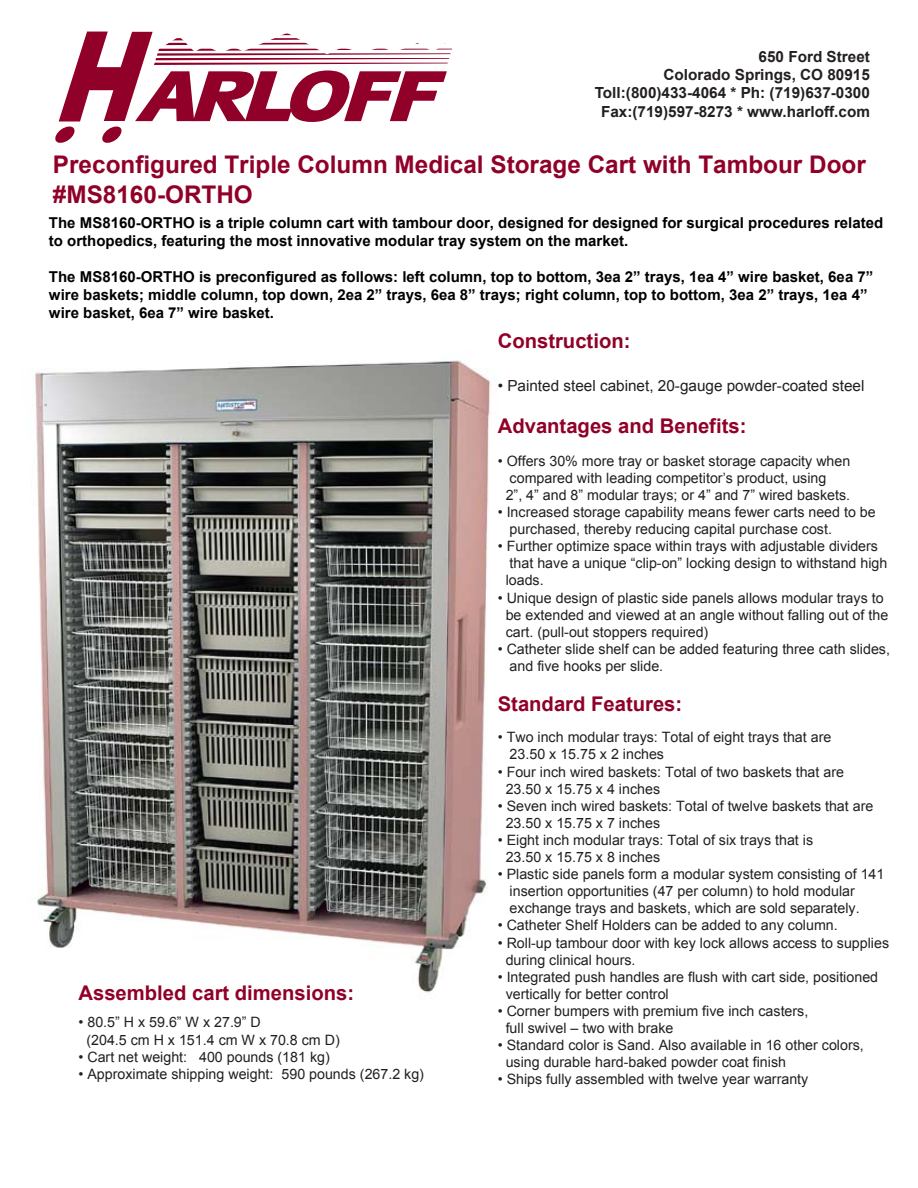
<style>
.page{position:relative;width:918px;height:1188px;background:#fff}
.page>*{position:absolute;margin:0;border:0;box-sizing:border-box;transform-origin:0 0}
.t1{font:700 24.3px/29.1px "Arial";color:#900028}
.t2{font:700 20.25px "Arial";color:#900028}
.t3{font:700 15.3px/18.3px "Arial";color:#231f20;text-align:right}
.t4{font:15.3px "Arial";color:#231f20}
.t5{font:700 15px/18px "Arial";color:#000}
.t6{font:14.25px/17.1px "Arial";color:#231f20}
</style>
<div class="page">
<img style="left:35px;top:360px;width:456px;height:633px">
<svg style="left:55px;top:31px;width:397px;height:112px"></svg>
<p class="t3" style="left:595px;top:47px;width:277px">650 Ford Street<br>Colorado Springs, CO 80915<br>Toll:(800)433-4064 * Ph: (719)637-0300<br>Fax:(719)597-8273 * www.harloff.com</p>
<h1 class="t1" style="left:53px;top:151px;width:814px">Preconfigured Triple Column Medical Storage Cart with Tambour Door #MS8160-ORTHO</h1>
<p class="t5" style="left:49px;top:214px;width:836px">The MS8160-ORTHO is a triple column cart with tambour door, designed for designed for surgical procedures related to orthopedics, featuring the most innovative modular tray system on the market.</p>
<p class="t5" style="left:49px;top:268px;width:826px">The MS8160-ORTHO is preconfigured as follows: left column, top to bottom, 3ea 2” trays, 1ea 4” wire basket, 6ea 7” wire baskets; middle column, top down, 2ea 2” trays, 6ea 8” trays; right column, top to bottom, 3ea 2” trays, 1ea 4” wire basket, 6ea 7” wire basket.</p>
<h2 class="t2" style="left:78px;top:979px;width:277px">Assembled cart dimensions:</h2>
<p class="t6" style="left:86px;top:1014px;width:255px;text-indent:-8px">• 80.5” H x 59.6” W x 27.9” D<br>(204.5 cm H x 151.4 cm W x 70.8 cm D)</p>
<p class="t6" style="left:78px;top:1048px;width:253px">• Cart net weight: 400 pounds (181 kg)</p>
<p class="t6" style="left:78px;top:1065px;width:347px">• Approximate shipping weight: 590 pounds (267.2 kg)</p>
<h2 class="t2" style="left:498px;top:328px;width:134px">Construction:</h2>
<p class="t4" style="left:498px;top:375px;width:368px">• Painted steel cabinet, 20-gauge powder-coated steel</p>
<h2 class="t2" style="left:498px;top:413px;width:250px">Advantages and Benefits:</h2>
<p class="t6" style="left:506px;top:452px;width:346px;text-indent:-8px">• Offers 30% more tray or basket storage capacity when compared with leading competitor’s product, using<br>2”, 4” and 8” modular trays; or 4” and 7” wired baskets.</p>
<p class="t6" style="left:510px;top:504px;width:368px;text-indent:-12px">• Increased storage capability means fewer carts need to be purchased, thereby reducing capital purchase cost.</p>
<p class="t6" style="left:506px;top:538px;width:383px;text-indent:-8px">• Further optimize space within trays with adjustable dividers that have a unique “clip-on” locking design to withstand high loads.</p>
<p class="t6" style="left:506px;top:589px;width:384px;text-indent:-8px">• Unique design of plastic side panels allows modular trays to be extended and viewed at an angle without falling out of the cart. (pull-out stoppers required)</p>
<p class="t6" style="left:510px;top:640px;width:382px;text-indent:-12px">• Catheter slide shelf can be added featuring three cath slides, and five hooks per slide.</p>
<h2 class="t2" style="left:498px;top:691px;width:186px">Standard Features:</h2>
<p class="t6" style="left:510px;top:729px;width:323px;text-indent:-12px">• Two inch modular trays: Total of eight trays that are<br>23.50 x 15.75 x 2 inches</p>
<p class="t6" style="left:506px;top:763px;width:340px;text-indent:-8px">• Four inch wired baskets: Total of two baskets that are<br>23.50 x 15.75 x 4 inches</p>
<p class="t6" style="left:506px;top:797px;width:369px;text-indent:-8px">• Seven inch wired baskets: Total of twelve baskets that are<br>23.50 x 15.75 x 7 inches</p>
<p class="t6" style="left:506px;top:832px;width:309px;text-indent:-8px">• Eight inch modular trays: Total of six trays that is<br>23.50 x 15.75 x 8 inches</p>
<p class="t6" style="left:510px;top:866px;width:376px;text-indent:-12px">• Plastic side panels form a modular system consisting of 141 insertion opportunities (47 per column) to hold modular exchange trays and baskets, which are sold separately.</p>
<p class="t6" style="left:498px;top:917px;width:342px">• Catheter Shelf Holders can be added to any column.</p>
<p class="t6" style="left:506px;top:934px;width:385px;text-indent:-8px">• Roll-up tambour door with key lock allows access to supplies during clinical hours.</p>
<p class="t6" style="left:506px;top:968px;width:374px;text-indent:-8px">• Integrated push handles are flush with cart side, positioned vertically for better control</p>
<p class="t6" style="left:506px;top:1003px;width:304px;text-indent:-8px">• Corner bumpers with premium five inch casters, full swivel – two with brake</p>
<p class="t6" style="left:506px;top:1037px;width:360px;text-indent:-8px">• Standard color is Sand. Also available in 16 other colors, using durable hard-baked powder coat finish</p>
<p class="t6" style="left:498px;top:1071px;width:312px">• Ships fully assembled with twelve year warranty</p>
</div>
